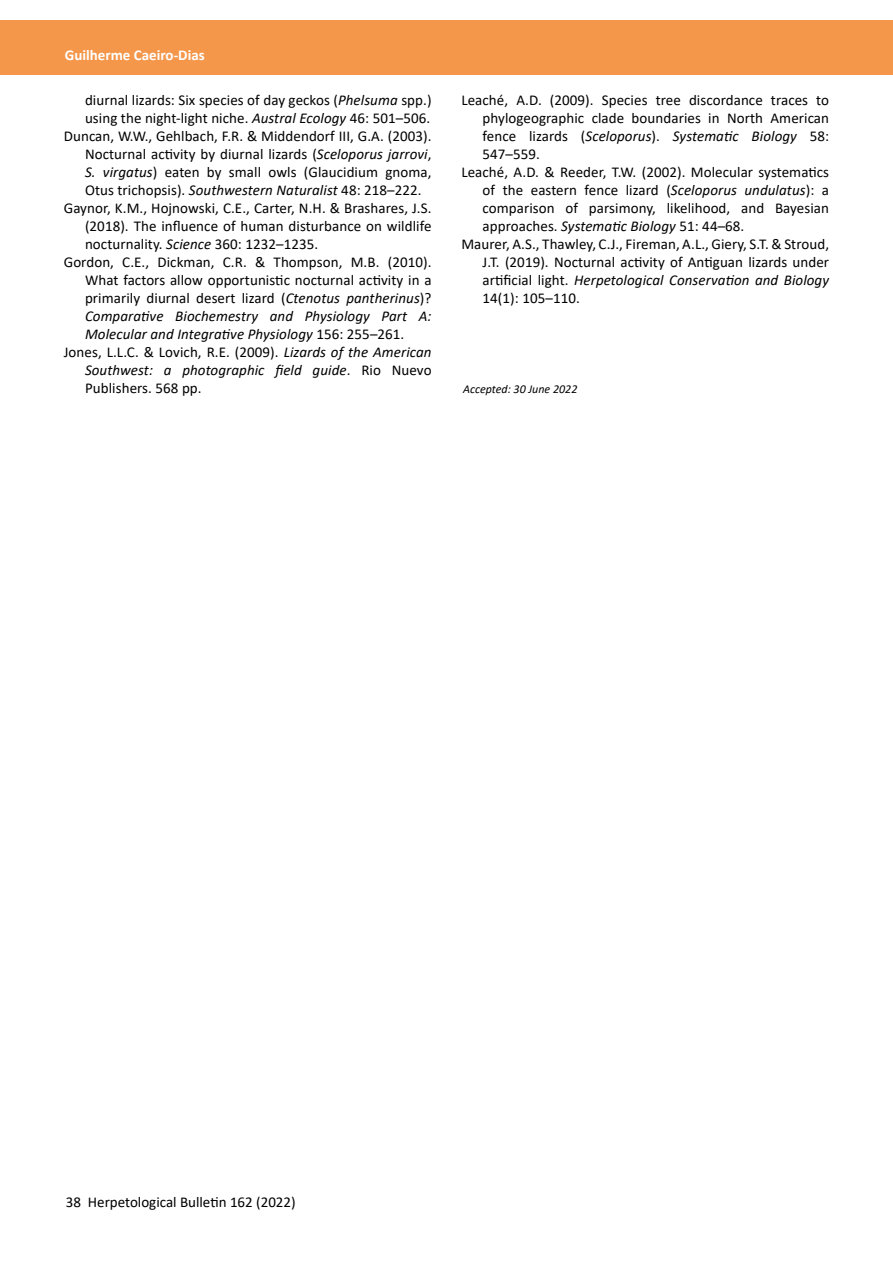
<style>
.page{position:relative;width:893px;height:1263px;background:#fff}
.page>*{position:absolute;margin:0;border:0;box-sizing:border-box;transform-origin:0 0}
.t1{font:15px "Calibri";letter-spacing:.005em;color:#000}
.t2{font:italic 15px "Calibri";letter-spacing:.005em;color:#000}
.t3{font:700 15px "Calibri";color:#fff}
.t4{font:italic 12px "Calibri";color:#000}
.s1{font-style:italic}
.s2{font-style:normal}
</style>
<div class="page">
<div style="left:0;top:21px;width:893px;height:54px;background:#f4974b"></div>
<p class="t3" style="left:65px;top:44px;width:141px">Guilherme Caeiro-Dias</p>
<p class="t1" style="left:85px;top:89px;width:348px">diurnal lizards: Six species of day geckos (<span class="s1">Phelsuma</span> spp.)</p>
<p class="t1" style="left:85px;top:107px;width:347px">using the night‐light niche. <span class="s1">Austral Ecology</span> 46: 501–506.</p>
<p class="t1" style="left:64px;top:125px;width:369px">Duncan, W.W., Gehlbach, F.R. &amp; Middendorf III, G.A. (2003).</p>
<p class="t1" style="left:85px;top:143px;width:348px">Nocturnal activity by diurnal lizards (<span class="s1">Sceloporus jarrovi</span>,</p>
<p class="t1" style="left:85px;top:161px;width:348px"><span class="s1">S. virgatus</span>) eaten by small owls (Glaucidium gnoma,</p>
<p class="t1" style="left:85px;top:179px;width:338px">Otus trichopsis). <span class="s1">Southwestern Naturalist</span> 48: 218–222.</p>
<p class="t1" style="left:64px;top:197px;width:369px">Gaynor, K.M., Hojnowski, C.E., Carter, N.H. &amp; Brashares, J.S.</p>
<p class="t1" style="left:85px;top:215px;width:348px">(2018). The influence of human disturbance on wildlife</p>
<p class="t1" style="left:85px;top:233px;width:235px">nocturnality. <span class="s1">Science</span> 360: 1232–1235.</p>
<p class="t1" style="left:64px;top:251px;width:369px">Gordon, C.E., Dickman, C.R. &amp; Thompson, M.B. (2010).</p>
<p class="t1" style="left:85px;top:269px;width:348px">What factors allow opportunistic nocturnal activity in a</p>
<p class="t1" style="left:85px;top:287px;width:348px">primarily diurnal desert lizard (<span class="s1">Ctenotus pantherinus</span>)?</p>
<p class="t2" style="left:85px;top:305px;width:348px">Comparative Biochemestry and Physiology Part A:</p>
<p class="t2" style="left:85px;top:323px;width:321px">Molecular and Integrative Physiology <span class="s2">156: 255–261.</span></p>
<p class="t1" style="left:64px;top:341px;width:369px">Jones, L.L.C. &amp; Lovich, R.E. (2009). <span class="s1">Lizards of the American</span></p>
<p class="t2" style="left:85px;top:359px;width:348px">Southwest: a photographic field guide<span class="s2">. Rio Nuevo</span></p>
<p class="t1" style="left:85px;top:377px;width:118px">Publishers. 568 pp.</p>
<p class="t4" style="left:463px;top:381px;width:116px">Accepted: 30 June 2022</p>
<p class="t1" style="left:461px;top:89px;width:369px">Leaché, A.D. (2009). Species tree discordance traces to</p>
<p class="t1" style="left:483px;top:107px;width:348px">phylogeographic clade boundaries in North American</p>
<p class="t2" style="left:483px;top:125px;width:348px"><span class="s2">fence lizards (</span>Sceloporus<span class="s2">).</span> Systematic Biology <span class="s2">58:</span></p>
<p class="t1" style="left:483px;top:143px;width:59px">547–559.</p>
<p class="t1" style="left:461px;top:161px;width:369px">Leaché, A.D. &amp; Reeder, T.W. (2002). Molecular systematics</p>
<p class="t1" style="left:483px;top:179px;width:348px">of the eastern fence lizard (<span class="s1">Sceloporus undulatus</span>): a</p>
<p class="t1" style="left:483px;top:197px;width:348px">comparison of parsimony, likelihood, and Bayesian</p>
<p class="t1" style="left:483px;top:215px;width:263px">approaches. <span class="s1">Systematic Biology</span> 51: 44–68.</p>
<p class="t1" style="left:461px;top:233px;width:369px">Maurer, A.S., Thawley, C.J., Fireman, A.L., Giery, S.T. &amp; Stroud,</p>
<p class="t1" style="left:483px;top:251px;width:348px">J.T. (2019). Nocturnal activity of Antiguan lizards under</p>
<p class="t2" style="left:483px;top:269px;width:348px"><span class="s2">artificial light.</span> Herpetological Conservation and Biology</p>
<p class="t1" style="left:483px;top:287px;width:99px">14(1): 105–110.</p>
<p class="t1" style="left:66px;top:1191px;width:231px">38 Herpetological Bulletin 162 (2022)</p>
</div>
